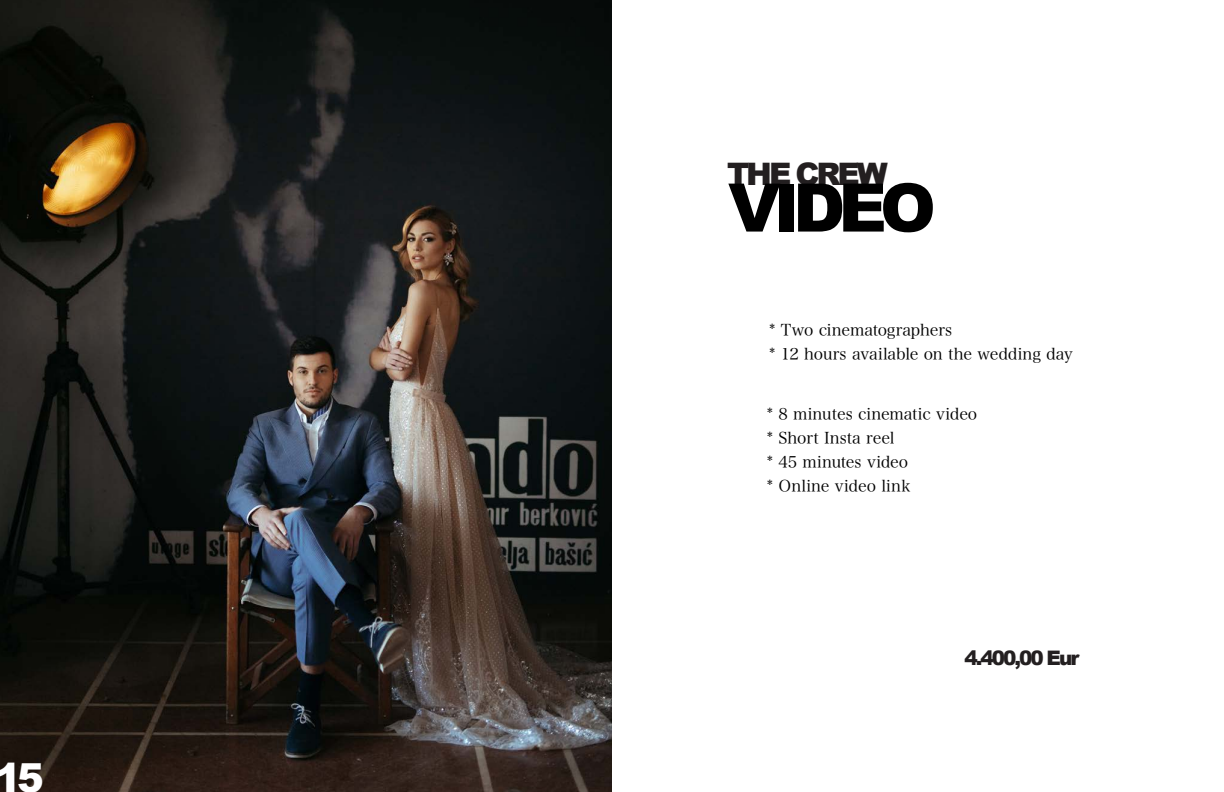
<style>
.page{position:relative;width:1224px;height:792px;background:#fff}
.page>*{position:absolute;margin:0;border:0;box-sizing:border-box;transform-origin:0 0}
.t1{font:900 67px "Arial";letter-spacing:-.1em;color:#000}
.t2{font:900 40px "Arial";color:#fff}
.t3{font:900 31px "Arial";letter-spacing:-.1em;color:#231f20}
.t4{font:900 20px "Arial";letter-spacing:-.1em;color:#231f20}
.t5{font:16px/24px "Hira Min Pro W3";letter-spacing:-.005em;color:#000}
</style>
<div class="page">
<img style="left:0;top:0;width:612px;height:792px">
<h2 class="t2" style="left:-5px;top:749px;width:51px">15</h2>
<h3 class="t3" style="left:727px;top:152px;width:162px">THE CREW</h3>
<h1 class="t1" style="left:728px;top:159px;width:209px">VIDEO</h1>
<p class="t5" style="left:769px;top:317px;width:305px">* Two cinematographers<br>* 12 hours available on the wedding day</p>
<p class="t5" style="left:767px;top:401px;width:212px">* 8 minutes cinematic video * Short Insta reel<br>* 45 minutes video<br>* Online video link</p>
<p class="t4" style="left:965px;top:644px;width:116px">4.400,00 Eur</p>
</div>
